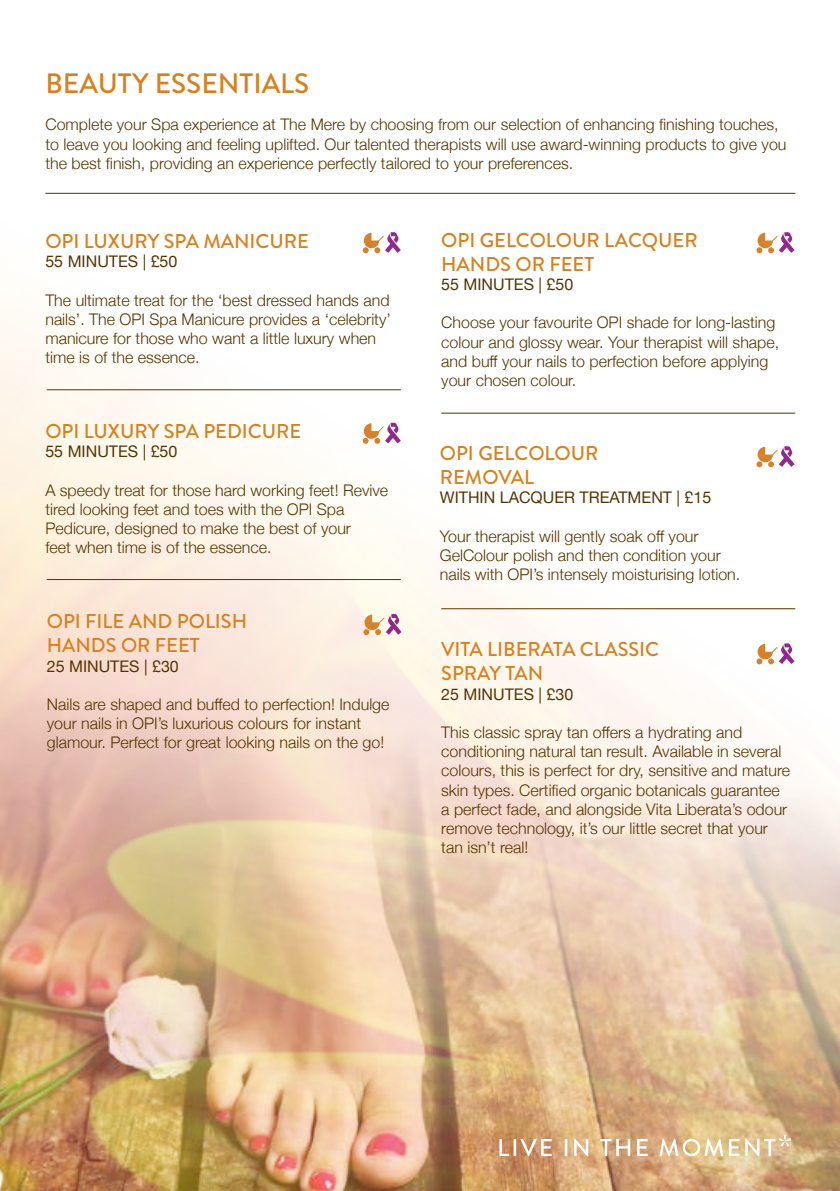
<style>
.page{position:relative;width:840px;height:1191px;background:#fff}
.page>*{position:absolute;margin:0;border:0;box-sizing:border-box;transform-origin:0 0}
.t1{font:500 28px "Brandon Grotesque";color:#d7801f}
.t2{font:500 20px/24px "Brandon Grotesque";color:#d7801f}
.t3{font:300 16px/19.2px "Helvetica Neue";color:#563401}
.t4{font:16px "Helvetica Neue";color:#563401}
</style>
<div class="page">
<img style="left:0;top:192px;width:796px;height:429px">
<img style="left:0;top:621px;width:839px;height:570px">
<hr style="left:45px;top:193px;width:749px;height:1px;background:#563401">
<hr style="left:47px;top:389px;width:353px;height:1px;background:#563401">
<hr style="left:47px;top:579px;width:353px;height:1px;background:#563401">
<hr style="left:441px;top:413px;width:353px;height:1px;background:#563401">
<hr style="left:441px;top:608px;width:353px;height:1px;background:#563401">
<svg style="left:499px;top:1139px;width:10px;height:17px"></svg>
<hr style="left:513px;top:1139px;width:3px;height:17px;background:#fff">
<svg style="left:520px;top:1139px;width:31px;height:17px"></svg>
<hr style="left:564px;top:1139px;width:3px;height:17px;background:#fff">
<svg style="left:573px;top:1138px;width:15px;height:18px"></svg>
<svg style="left:600px;top:1139px;width:30px;height:17px"></svg>
<svg style="left:636px;top:1139px;width:11px;height:17px"></svg>
<svg style="left:659px;top:1135px;width:131px;height:21px"></svg>
<svg style="left:362px;top:232px;width:38px;height:21px"></svg>
<svg style="left:756px;top:232px;width:38px;height:21px"></svg>
<svg style="left:756px;top:446px;width:38px;height:21px"></svg>
<svg style="left:362px;top:423px;width:38px;height:21px"></svg>
<svg style="left:363px;top:614px;width:38px;height:21px"></svg>
<svg style="left:756px;top:643px;width:38px;height:21px"></svg>
<h1 class="t1" style="left:45px;top:64px;width:265px">BEAUTY ESSENTIALS</h1>
<p class="t3" style="left:45px;top:114px;width:742px">Complete your Spa experience at The Mere by choosing from our selection of enhancing finishing touches, to leave you looking and feeling uplifted. Our talented therapists will use award-winning products to give you the best finish, providing an experience perfectly tailored to your preferences.</p>
<p class="t2" style="left:45px;top:230px;width:265px">OPI LUXURY SPA MANICURE</p>
<p class="t4" style="left:45px;top:250px;width:133px">55 MINUTES | £50</p>
<p class="t3" style="left:45px;top:289px;width:347px">The ultimate treat for the ‘best dressed hands and nails’. The OPI Spa Manicure provides a ‘celebrity’ manicure for those who want a little luxury when time is of the essence.</p>
<p class="t2" style="left:45px;top:420px;width:257px">OPI LUXURY SPA PEDICURE</p>
<p class="t4" style="left:45px;top:440px;width:133px">55 MINUTES | £50</p>
<p class="t3" style="left:45px;top:479px;width:344px">A speedy treat for those hard working feet! Revive tired looking feet and toes with the OPI Spa Pedicure, designed to make the best of your<br>feet when time is of the essence.</p>
<p class="t2" style="left:47px;top:610px;width:202px">OPI FILE AND POLISH<br>HANDS OR FEET</p>
<p class="t4" style="left:47px;top:654px;width:133px">25 MINUTES | £30</p>
<p class="t3" style="left:47px;top:693px;width:344px">Nails are shaped and buffed to perfection! Indulge your nails in OPI’s luxurious colours for instant glamour. Perfect for great looking nails on the go!</p>
<p class="t2" style="left:441px;top:228px;width:258px">OPI GELCOLOUR LACQUER<br>HANDS OR FEET</p>
<p class="t4" style="left:441px;top:273px;width:133px">55 MINUTES | £50</p>
<p class="t3" style="left:441px;top:312px;width:339px">Choose your favourite OPI shade for long-lasting colour and glossy wear. Your therapist will shape, and buff your nails to perfection before applying your chosen colour.</p>
<p class="t2" style="left:439px;top:442px;width:160px">OPI GELCOLOUR<br>REMOVAL</p>
<p class="t4" style="left:439px;top:486px;width:273px">WITHIN LACQUER TREATMENT | £15</p>
<p class="t3" style="left:439px;top:525px;width:302px">Your therapist will gently soak off your<br>GelColour polish and then condition your nails with OPI’s intensely moisturising lotion.</p>
<p class="t2" style="left:441px;top:638px;width:219px">VITA LIBERATA CLASSIC<br>SPRAY TAN</p>
<p class="t4" style="left:441px;top:682px;width:133px">25 MINUTES | £30</p>
<p class="t3" style="left:441px;top:721px;width:350px">This classic spray tan offers a hydrating and conditioning natural tan result. Available in several colours, this is perfect for dry, sensitive and mature skin types. Certified organic botanicals guarantee a perfect fade, and alongside Vita Liberata’s odour remove technology, it’s our little secret that your tan isn’t real!</p>
</div>
